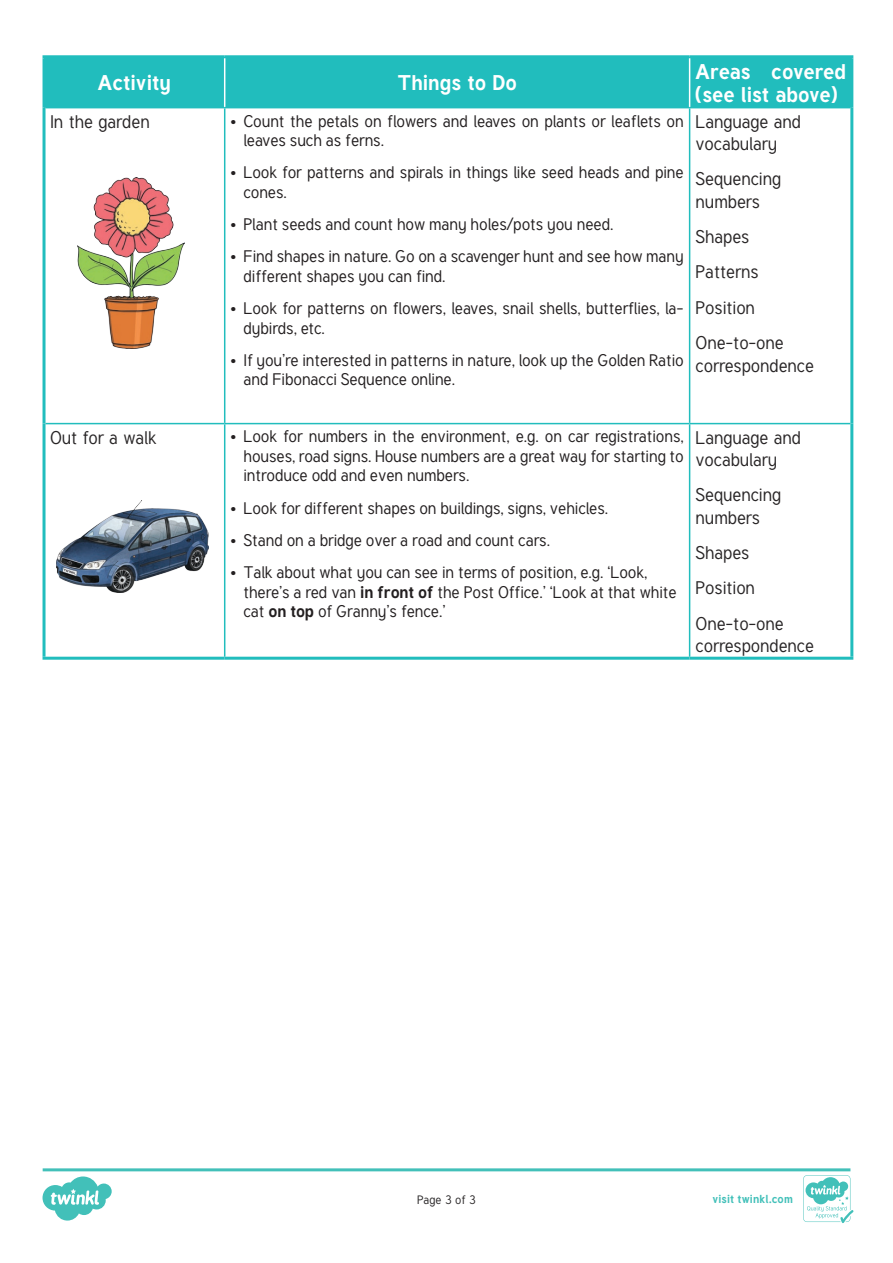
<style>
.page{position:relative;width:893px;height:1263px;background:#fff}
.page>*{position:absolute;margin:0;border:0;box-sizing:border-box;transform-origin:0 0}
.Heading_3{font:700 21px/22.5px "Tuffy";color:#fff}
.Adult_Body_Copy{font:18px/22.5px "Tuffy";color:#282526}
.t1{font:16.5px/19.5px "Tuffy";color:#231f20}
.t2{font:12px "Tuffy";color:#282526}
.t3{font:700 11.4px "Tuffy";letter-spacing:.015em;color:#42c0b9}
.s1{font-weight:700}
</style>
<div class="page">
<div style="left:46px;top:58px;width:804px;height:49px;background:#21bdbd"></div>
<hr style="left:43px;top:55px;width:182px;height:3px;background:#21bdbd">
<hr style="left:43px;top:58px;width:3px;height:50px;background:#21bdbd">
<hr style="left:225px;top:55px;width:465px;height:3px;background:#21bdbd">
<hr style="left:690px;top:55px;width:163px;height:3px;background:#21bdbd">
<hr style="left:850px;top:58px;width:3px;height:50px;background:#21bdbd">
<hr style="left:43px;top:108px;width:3px;height:316px;background:#21bdbd">
<hr style="left:850px;top:108px;width:3px;height:316px;background:#21bdbd">
<hr style="left:43px;top:424px;width:3px;height:233px;background:#21bdbd">
<hr style="left:850px;top:424px;width:3px;height:233px;background:#21bdbd">
<hr style="left:43px;top:657px;width:182px;height:3px;background:#21bdbd">
<hr style="left:225px;top:657px;width:465px;height:3px;background:#21bdbd">
<hr style="left:690px;top:657px;width:163px;height:3px;background:#21bdbd">
<hr style="left:46px;top:107px;width:179px;height:1px;background:#21bdbd">
<hr style="left:225px;top:107px;width:465px;height:1px;background:#21bdbd">
<hr style="left:224px;top:108px;width:1px;height:315px;background:#21bdbd">
<hr style="left:690px;top:107px;width:160px;height:1px;background:#21bdbd">
<hr style="left:689px;top:108px;width:1px;height:315px;background:#21bdbd">
<hr style="left:46px;top:423px;width:179px;height:1px;background:#21bdbd">
<hr style="left:225px;top:423px;width:465px;height:1px;background:#21bdbd">
<hr style="left:224px;top:424px;width:1px;height:233px;background:#21bdbd">
<hr style="left:690px;top:423px;width:160px;height:1px;background:#21bdbd">
<hr style="left:689px;top:424px;width:1px;height:233px;background:#21bdbd">
<hr style="left:224px;top:58px;width:1px;height:49px;background:#fff">
<hr style="left:689px;top:58px;width:1px;height:49px;background:#fff">
<img style="left:78px;top:177px;width:106px;height:172px">
<img style="left:57px;top:501px;width:151px;height:92px">
<svg style="left:43px;top:1168px;width:810px;height:55px"></svg>
<p class="Heading_3" style="left:98px;top:71px;width:74px">Activity</p>
<p class="Heading_3" style="left:397px;top:71px;width:121px">Things to Do</p>
<p class="Heading_3" style="left:696px;top:59px;width:152px">Areas covered (see list above)</p>
<p class="Adult_Body_Copy" style="left:50px;top:110px;width:101px">In the garden</p>
<p class="t1" style="left:243px;top:111px;width:442px;text-indent:-13px">• Count the petals on flowers and leaves on plants or leaflets on leaves such as ferns.</p>
<p class="t1" style="left:243px;top:163px;width:442px;text-indent:-13px">• Look for patterns and spirals in things like seed heads and pine cones.</p>
<p class="t1" style="left:231px;top:215px;width:384px">• Plant seeds and count how many holes/pots you need.</p>
<p class="t1" style="left:243px;top:247px;width:442px;text-indent:-13px">• Find shapes in nature. Go on a scavenger hunt and see how many different shapes you can find.</p>
<p class="t1" style="left:243px;top:299px;width:442px;text-indent:-13px">• Look for patterns on flowers, leaves, snail shells, butterflies, la&shy;dybirds, etc.</p>
<p class="t1" style="left:243px;top:351px;width:442px;text-indent:-13px">• If you’re interested in patterns in nature, look up the Golden Ratio and Fibonacci Sequence online.</p>
<p class="Adult_Body_Copy" style="left:696px;top:110px;width:107px">Language and vocabulary</p>
<p class="Adult_Body_Copy" style="left:696px;top:168px;width:87px">Sequencing numbers</p>
<p class="Adult_Body_Copy" style="left:696px;top:226px;width:55px">Shapes</p>
<p class="Adult_Body_Copy" style="left:696px;top:261px;width:65px">Patterns</p>
<p class="Adult_Body_Copy" style="left:696px;top:296px;width:61px">Position</p>
<p class="Adult_Body_Copy" style="left:696px;top:332px;width:120px">One-to-one correspondence</p>
<p class="Adult_Body_Copy" style="left:50px;top:426px;width:108px">Out for a walk</p>
<p class="t1" style="left:243px;top:427px;width:442px;text-align:justify;text-indent:-13px">• Look for numbers in the environment, e.g. on car registrations, houses, road signs. House numbers are a great way for starting to introduce odd and even numbers.</p>
<p class="t1" style="left:231px;top:498px;width:379px">• Look for different shapes on buildings, signs, vehicles.</p>
<p class="t1" style="left:231px;top:531px;width:321px">• Stand on a bridge over a road and count cars.</p>
<p class="t1" style="left:243px;top:563px;width:435px;text-indent:-13px">• Talk about what you can see in terms of position, e.g. ‘Look, there’s a red van <span class="s1">in front of</span> the Post Office.’ ‘Look at that white cat <span class="s1">on top</span> of Granny’s fence.’</p>
<p class="Adult_Body_Copy" style="left:696px;top:426px;width:107px">Language and vocabulary</p>
<p class="Adult_Body_Copy" style="left:696px;top:484px;width:87px">Sequencing numbers</p>
<p class="Adult_Body_Copy" style="left:696px;top:542px;width:55px">Shapes</p>
<p class="Adult_Body_Copy" style="left:696px;top:577px;width:61px">Position</p>
<p class="Adult_Body_Copy" style="left:696px;top:612px;width:120px">One-to-one correspondence</p>
<p class="t2" style="left:417px;top:1192px;width:60px">Page 3 of 3</p>
<p class="t3" style="left:712px;top:1190px;width:82px">visit twinkl.com</p>
</div>
